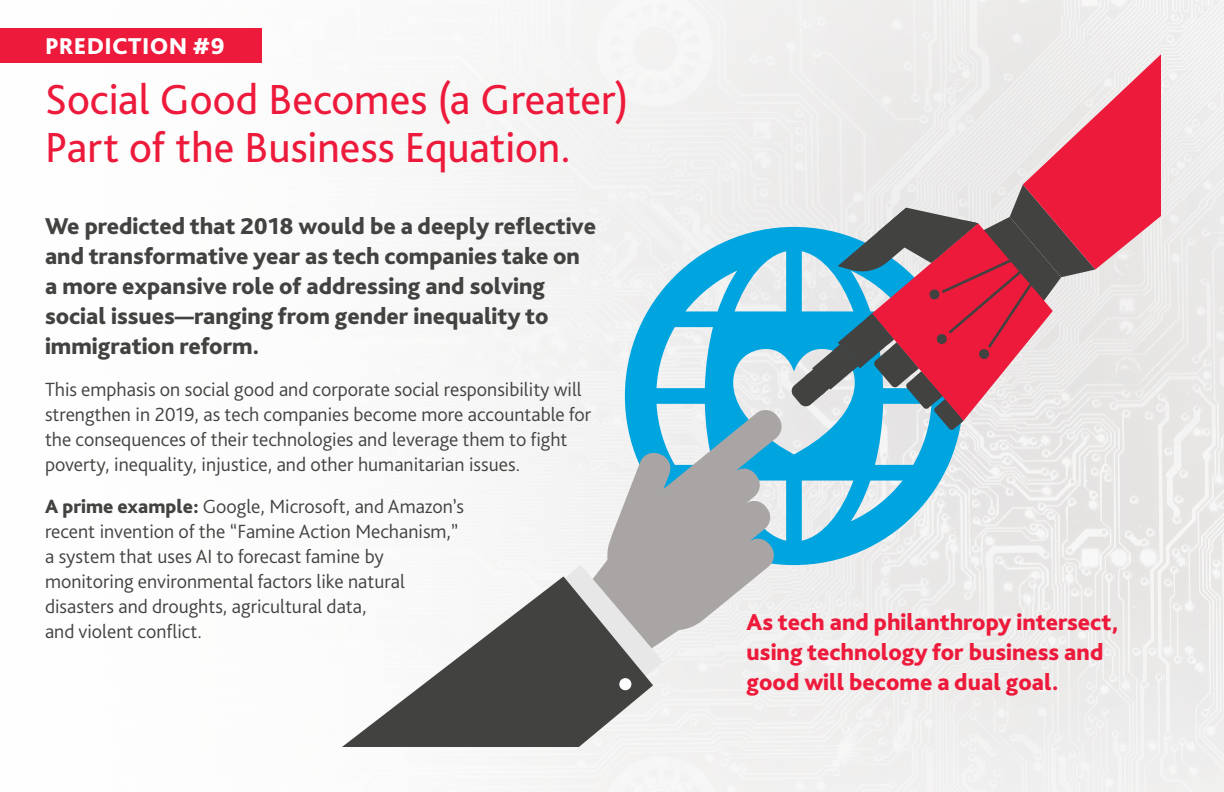
<style>
.page{position:relative;width:1224px;height:792px;background:#fff}
.page>*{position:absolute;margin:0;border:0;box-sizing:border-box;transform-origin:0 0}
.t1{font:44px/48px "Bliss Pro";color:#ed1a3b}
.t2{font:800 24px/30px "Bliss Pro";color:#424241}
.t3{font:800 24px/30px "Bliss Pro";color:#ed1a3b}
.t4{font:800 24px "Bliss Pro";letter-spacing:.01em;color:#fff}
.t5{font:300 20px/25px "Bliss Pro";color:#424241}
.s1{font-weight:800}
</style>
<div class="page">
<img style="left:0;top:0;width:1224px;height:792px">
<svg style="left:625px;top:227px;width:338px;height:338px"></svg>
<div style="left:0;top:29px;width:262px;height:34px;background:#ed1a3b"></div>
<svg style="left:582px;top:410px;width:200px;height:250px"></svg>
<svg style="left:791px;top:54px;width:370px;height:376px;background:#c6a0ac"></svg>
<svg style="left:556px;top:565px;width:107px;height:123px"></svg>
<svg style="left:342px;top:576px;width:311px;height:171px;fill:#484847"></svg>
<div style="left:619px;top:678px;width:13px;height:12px;background:#fff;border-radius:50%"></div>
<p class="t4" style="left:45px;top:31px;width:181px">PREDICTION #9</p>
<h1 class="t1" style="left:45px;top:74px;width:585px">Social Good Becomes (a Greater)<br>Part of the Business Equation.</h1>
<p class="t2" style="left:45px;top:211px;width:553px">We predicted that 2018 would be a deeply reflective and transformative year as tech companies take on a more expansive role of addressing and solving social issues—ranging from gender inequality to immigration reform.</p>
<p class="t5" style="left:45px;top:377px;width:548px">This emphasis on social good and corporate social responsibility will strengthen in 2019, as tech companies become more accountable for the consequences of their technologies and leverage them to fight poverty, inequality, injustice, and other humanitarian issues.</p>
<p class="t5" style="left:45px;top:494px;width:421px"><span class="s1">A prime example:</span> Google, Microsoft, and Amazon’s recent invention of the “Famine Action Mechanism,” a system that uses AI to forecast famine by monitoring environmental factors like natural disasters and droughts, agricultural data,<br>and violent conflict.</p>
<p class="t3" style="left:747px;top:607px;width:374px">As tech and philanthropy intersect, using technology for business and good will become a dual goal.</p>
</div>
